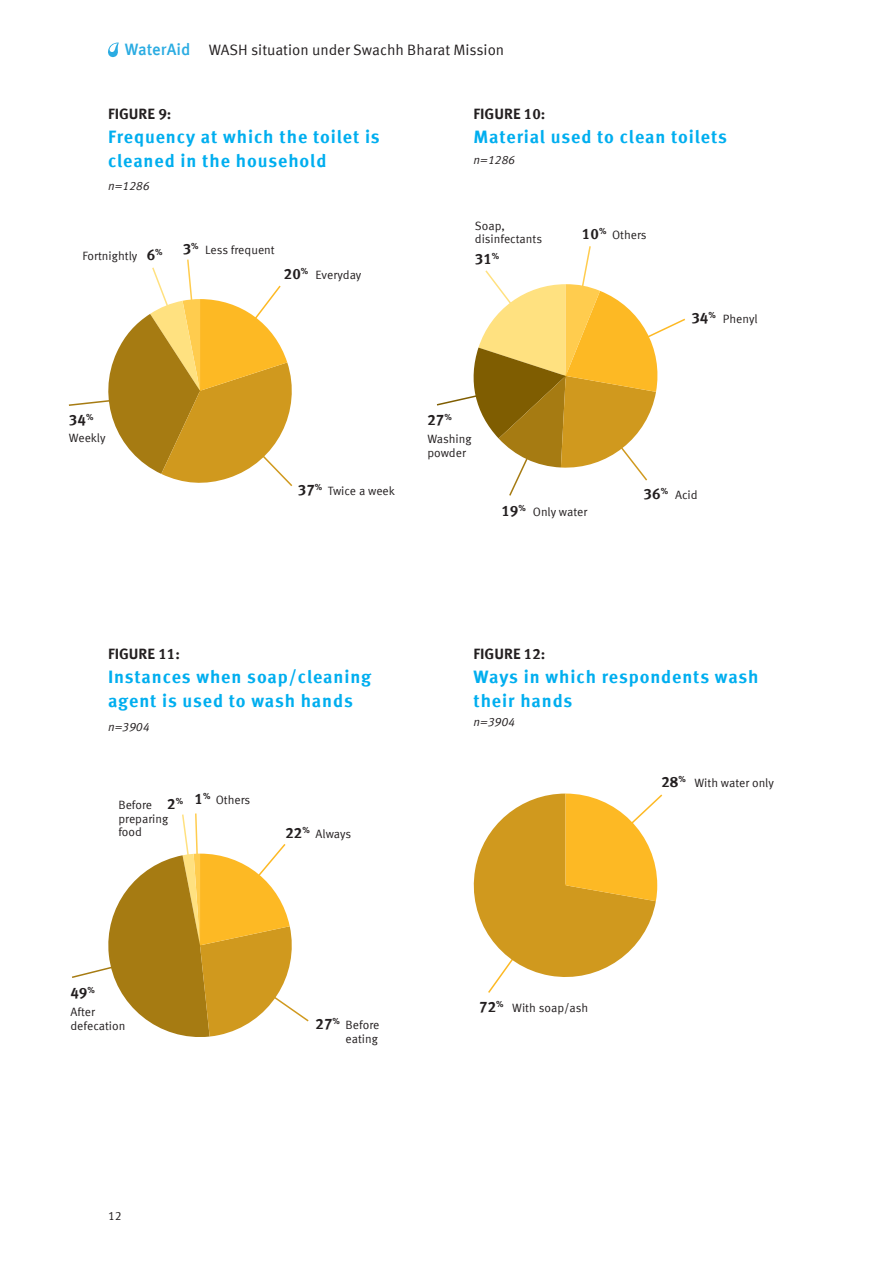
<style>
.page{position:relative;width:893px;height:1263px;background:#fff}
.page>*{position:absolute;margin:0;border:0;box-sizing:border-box;transform-origin:0 0}
.t1{font:700 18px/24px "Meta Offc";letter-spacing:.05em;color:#00aeef}
.t2{font:700 15px "Meta Offc";color:#231f20}
.t3{font:15px "Meta Offc Norm";color:#231f20}
.t4{font:12px/13.5px "Meta Offc Norm";color:#231f20}
.t5{font:12px "Meta Offc Norm Ita";color:#231f20}
.t6{font:700 8.7px "Meta Offc";color:#231f20}
.s1{font-family:"Meta Offc";font-weight:500;font-size:16.5px;color:#2bace2}
.s2{font-family:"Meta Offc";font-weight:700;font-size:15px}
</style>
<div class="page">
<svg style="left:473px;top:793px;width:190px;height:200px"></svg>
<svg style="left:72px;top:813px;width:237px;height:224px"></svg>
<svg style="left:436px;top:246px;width:249px;height:250px"></svg>
<svg style="left:68px;top:259px;width:225px;height:228px"></svg>
<svg style="left:108px;top:43px;width:11px;height:14px"></svg>
<p class="t3" style="left:125px;top:41px;width:381px"><span class="s1">WaterAid</span> WASH situation under Swachh Bharat Mission</p>
<p class="t2" style="left:108px;top:105px;width:65px">FIGURE 9:</p>
<h1 class="t1" style="left:108px;top:125px;width:273px">Frequency at which the toilet is cleaned in the household</h1>
<p class="t5" style="left:108px;top:179px;width:43px">n=1286</p>
<p class="t4" style="left:82px;top:249px;width:82px">Fortnightly <span class="s2">6</span><sup>%</sup></p>
<p class="t6" style="left:191px;top:241px;width:9px">%</p>
<p class="t4" style="left:183px;top:243px;width:94px"><span class="s2">3</span> Less frequent</p>
<p class="t6" style="left:301px;top:266px;width:9px">%</p>
<p class="t4" style="left:284px;top:268px;width:79px"><span class="s2">20</span> Everyday</p>
<p class="t2" style="left:473px;top:105px;width:73px">FIGURE 10:</p>
<h1 class="t1" style="left:473px;top:125px;width:255px">Material used to clean toilets</h1>
<p class="t5" style="left:473px;top:153px;width:43px">n=1286</p>
<p class="t4" style="left:475px;top:219px;width:69px">Soap, disinfectants</p>
<p class="t2" style="left:475px;top:250px;width:26px">31<sup>%</sup></p>
<p class="t6" style="left:599px;top:226px;width:9px">%</p>
<p class="t4" style="left:582px;top:229px;width:66px"><span class="s2">10</span> Others</p>
<p class="t6" style="left:708px;top:310px;width:9px">%</p>
<p class="t4" style="left:691px;top:313px;width:68px"><span class="s2">34</span> Phenyl</p>
<p class="t2" style="left:69px;top:411px;width:26px">34<sup>%</sup></p>
<p class="t4" style="left:69px;top:432px;width:38px">Weekly</p>
<p class="t6" style="left:315px;top:481px;width:9px">%</p>
<p class="t4" style="left:298px;top:484px;width:99px"><span class="s2">37</span> Twice a week</p>
<p class="t2" style="left:427px;top:410px;width:26px">27<sup>%</sup></p>
<p class="t4" style="left:427px;top:432px;width:46px">Washing powder</p>
<p class="t6" style="left:518px;top:502px;width:9px">%</p>
<p class="t4" style="left:501px;top:505px;width:88px"><span class="s2">19</span> Only water</p>
<p class="t6" style="left:661px;top:486px;width:9px">%</p>
<p class="t4" style="left:644px;top:489px;width:56px"><span class="s2">36</span> Acid</p>
<p class="t2" style="left:108px;top:644px;width:73px">FIGURE 11:</p>
<h1 class="t1" style="left:108px;top:665px;width:265px">Instances when soap/cleaning agent is used to wash hands</h1>
<p class="t5" style="left:108px;top:719px;width:43px">n=3904</p>
<p class="t4" style="left:118px;top:798px;width:52px">Before preparing food</p>
<p class="t2" style="left:167px;top:795px;width:17px">2<sup>%</sup></p>
<p class="t6" style="left:203px;top:790px;width:9px">%</p>
<p class="t4" style="left:195px;top:793px;width:57px"><span class="s2">1</span> Others</p>
<p class="t6" style="left:302px;top:824px;width:9px">%</p>
<p class="t4" style="left:285px;top:827px;width:67px"><span class="s2">22</span> Always</p>
<p class="t2" style="left:473px;top:644px;width:73px">FIGURE 12:</p>
<h1 class="t1" style="left:473px;top:665px;width:286px">Ways in which respondents wash their hands</h1>
<p class="t5" style="left:473px;top:715px;width:43px">n=3904</p>
<p class="t6" style="left:678px;top:773px;width:9px">%</p>
<p class="t4" style="left:661px;top:776px;width:114px"><span class="s2">28</span> With water only</p>
<p class="t2" style="left:70px;top:983px;width:26px">49<sup>%</sup></p>
<p class="t4" style="left:70px;top:1005px;width:57px">After defecation</p>
<p class="t2" style="left:315px;top:1015px;width:26px">27<sup>%</sup></p>
<p class="t4" style="left:346px;top:1018px;width:35px">Before eating</p>
<p class="t6" style="left:496px;top:998px;width:9px">%</p>
<p class="t4" style="left:479px;top:1001px;width:111px"><span class="s2">72</span> With soap/ash</p>
<p class="t4" style="left:108px;top:1209px;width:15px">12</p>
</div>
